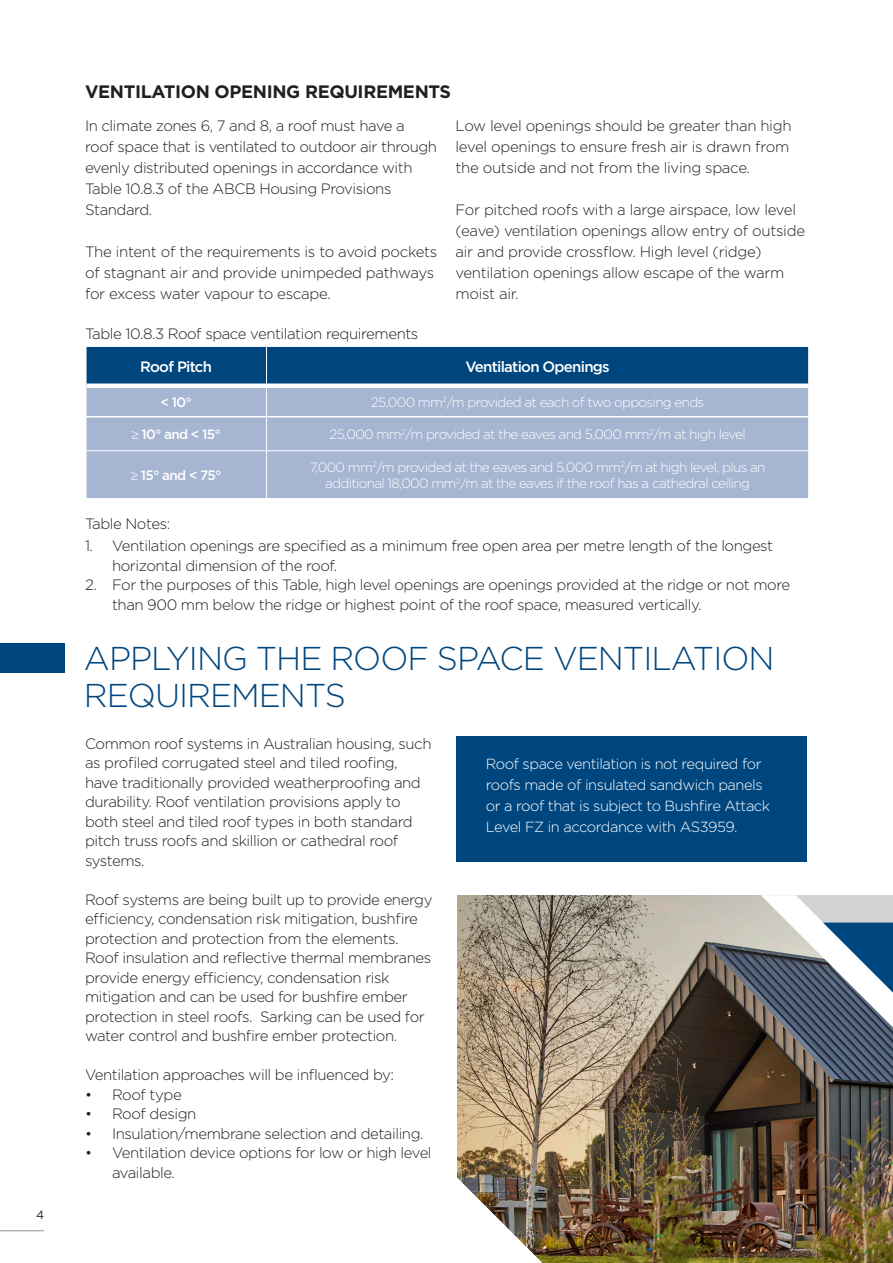
<style>
.page{position:relative;width:893px;height:1263px;background:#fff}
.page>*{position:absolute;margin:0;border:0;box-sizing:border-box;transform-origin:0 0}
.BS_Copy_Heading{font:300 33px/37.5px "Gotham";letter-spacing:-.03em;color:#00467e}
.t1{font:700 18px "Gotham";letter-spacing:-.02em;color:#231f20}
.t2{font:300 15px/19.5px "Gotham";letter-spacing:-.03em;color:#231f20}
.Labels{font:500 15px "Gotham";letter-spacing:-.05em;color:#fff}
.t3{font:300 14.7px/21px "Gotham";letter-spacing:-.03em;color:#fff}
.Labels-2{font:300 13.5px/16.4px "Gotham";letter-spacing:-.05em;color:#fff;text-align:center}
.Labels-3{font:500 13.5px "Gotham";letter-spacing:-.05em;color:#fff}
.t4{font:12px "Gotham";color:#231f20}
</style>
<div class="page">
<hr style="left:0;top:1230px;width:44px;height:1px;background:#939598">
<div style="left:87px;top:347px;width:721px;height:36px;background:#00467e"></div>
<div style="left:87px;top:388px;width:721px;height:110px;background:#a5b5d2"></div>
<hr style="left:266px;top:386px;width:1px;height:30px;background:#fff">
<hr style="left:266px;top:417px;width:1px;height:33px;background:#fff">
<hr style="left:87px;top:450px;width:179px;height:1px;background:#fff">
<hr style="left:266px;top:450px;width:543px;height:1px;background:#fff">
<hr style="left:266px;top:451px;width:1px;height:47px;background:#fff">
<hr style="left:266px;top:347px;width:1px;height:39px;background:#fff">
<hr style="left:85px;top:416px;width:181px;height:1px;background:#fff">
<hr style="left:266px;top:416px;width:542px;height:1px;background:#fff">
<div style="left:0;top:643px;width:65px;height:30px;background:#00467e"></div>
<div style="left:456px;top:737px;width:351px;height:125px;background:#00467e"></div>
<img style="left:458px;top:895px;width:435px;height:368px">
<svg style="left:761px;top:895px;width:132px;height:132px"></svg>
<img style="left:457px;top:1172px;width:85px;height:91px">
<p class="t4" style="left:36px;top:1207px;width:10px">4</p>
<p class="t1" style="left:85px;top:80px;width:368px">VENTILATION OPENING REQUIREMENTS</p>
<p class="t2" style="left:85px;top:115px;width:354px;line-height:21px">In climate zones 6, 7 and 8, a roof must have a roof space that is ventilated to outdoor air through evenly distributed openings in accordance with Table 10.8.3 of the ABCB Housing Provisions Standard.</p>
<p class="t2" style="left:85px;top:241px;width:354px;line-height:21px">The intent of the requirements is to avoid pockets of stagnant air and provide unimpeded pathways for excess water vapour to escape.</p>
<p class="t2" style="left:455px;top:115px;width:338px;line-height:21px">Low level openings should be greater than high level openings to ensure fresh air is drawn from the outside and not from the living space.</p>
<p class="t2" style="left:455px;top:199px;width:351px;line-height:21px">For pitched roofs with a large airspace, low level (eave) ventilation openings allow entry of outside</p>
<p class="t2" style="left:455px;top:241px;width:331px;line-height:21px">air and provide crossflow. High level (ridge) ventilation openings allow escape of the warm moist air.</p>
<p class="t2" style="left:85px;top:324px;width:335px">Table 10.8.3 Roof space ventilation requirements</p>
<p class="Labels" style="left:140px;top:357px;width:73px">Roof Pitch</p>
<p class="Labels" style="left:465px;top:357px;width:146px">Ventilation Openings</p>
<p class="Labels-3" style="left:160px;top:393px;width:33px">&lt; 10°</p>
<p class="Labels-2" style="left:371px;top:393px;width:335px">25,000 mm<sup>2</sup>/m provided at each of two opposing ends</p>
<p class="Labels-3" style="left:131px;top:425px;width:91px">≥ 10° and &lt; 15°</p>
<p class="Labels-2" style="left:329px;top:426px;width:418px">25,000 mm<sup>2</sup>/m provided at the eaves and 5,000 mm<sup>2</sup>/m at high level</p>
<p class="Labels-3" style="left:131px;top:466px;width:92px">≥ 15° and &lt; 75°</p>
<p class="Labels-2" style="left:310px;top:459px;width:457px">7,000 mm<sup>2</sup>/m provided at the eaves and 5,000 mm<sup>2</sup>/m at high level, plus an additional 18,000 mm<sup>2</sup>/m at the eaves if the roof has a cathedral ceiling</p>
<p class="t2" style="left:85px;top:513px;width:87px">Table Notes:</p>
<p class="t2" style="left:112px;top:536px;width:663px;text-indent:-27px">1. Ventilation openings are specified as a minimum free open area per metre length of the longest horizontal dimension of the roof.</p>
<p class="t2" style="left:112px;top:575px;width:680px;text-indent:-27px">2. For the purposes of this Table, high level openings are openings provided at the ridge or not more than 900 mm below the ridge or highest point of the roof space, measured vertically.</p>
<p class="BS_Copy_Heading" style="left:84px;top:638px;width:692px">APPLYING THE ROOF SPACE VENTILATION<br>REQUIREMENTS</p>
<p class="t2" style="left:85px;top:733px;width:348px">Common roof systems in Australian housing, such as profiled corrugated steel and tiled roofing, have traditionally provided weatherproofing and durability. Roof ventilation provisions apply to both steel and tiled roof types in both standard pitch truss roofs and skillion or cathedral roof systems.</p>
<p class="t2" style="left:85px;top:889px;width:349px">Roof systems are being built up to provide energy efficiency, condensation risk mitigation, bushfire protection and protection from the elements.<br>Roof insulation and reflective thermal membranes provide energy efficiency, condensation risk mitigation and can be used for bushfire ember protection in steel roofs. Sarking can be used for water control and bushfire ember protection.</p>
<p class="t2" style="left:85px;top:1065px;width:311px">Ventilation approaches will be influenced by:</p>
<p class="t2" style="left:85px;top:1084px;width:98px">• Roof type</p>
<p class="t2" style="left:85px;top:1104px;width:113px">• Roof design</p>
<p class="t2" style="left:85px;top:1123px;width:340px">• Insulation/membrane selection and detailing.</p>
<p class="t2" style="left:112px;top:1143px;width:321px;text-indent:-27px">• Ventilation device options for low or high level available.</p>
<p class="t3" style="left:486px;top:753px;width:286px">Roof space ventilation is not required for roofs made of insulated sandwich panels or a roof that is subject to Bushfire Attack Level FZ in accordance with AS3959.</p>
</div>
